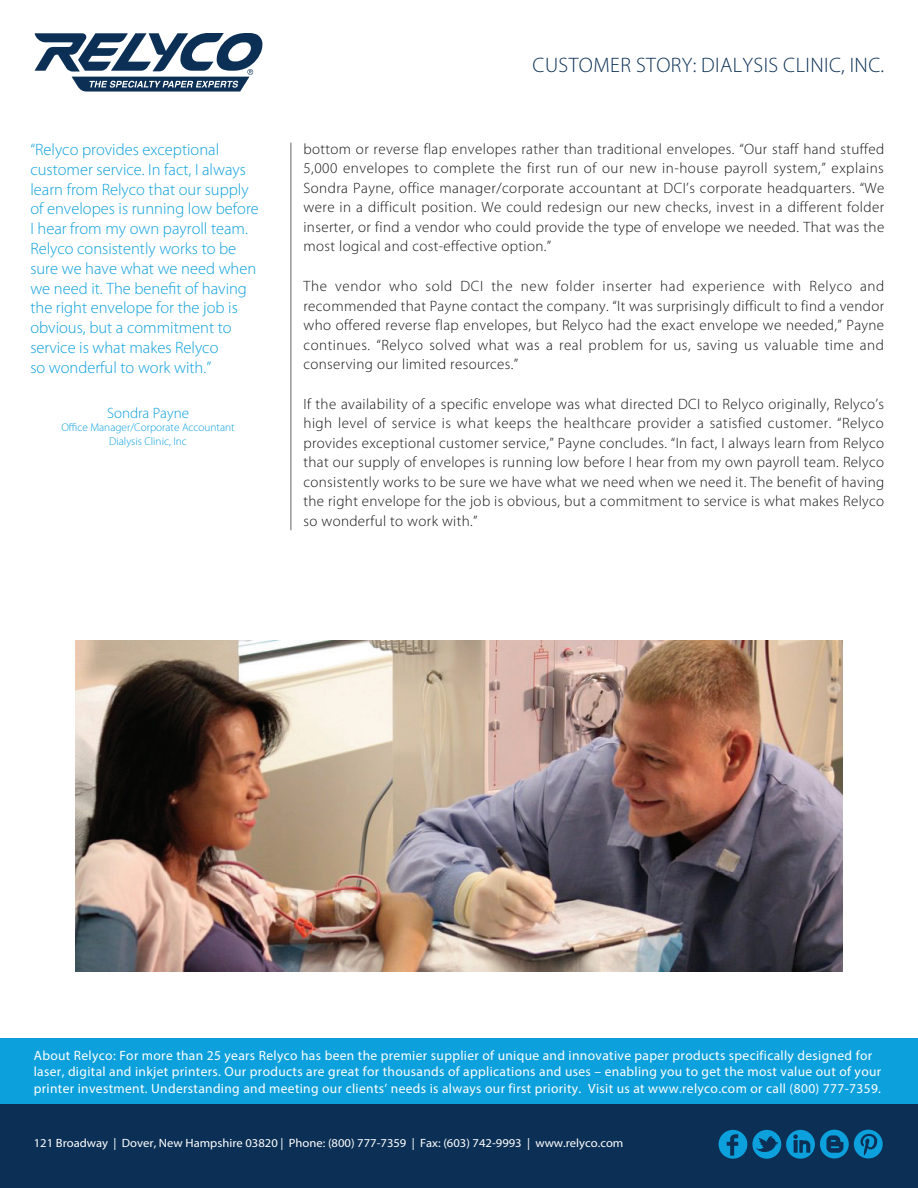
<style>
.page{position:relative;width:918px;height:1188px;background:#fff}
.page>*{position:absolute;margin:0;border:0;box-sizing:border-box;transform-origin:0 0}
.t1{font:300 21px "Myriad Pro";letter-spacing:.02em;color:#0c3055}
.t2{font:300 16.5px/19.8px "Myriad Pro";color:#0ca0dc}
.t3{font:300 15px/19.5px "Myriad Pro";letter-spacing:.025em;color:#171518;text-align:justify}
.t4{font:300 15px "Myriad Pro";color:#0ca0dc}
.t5{font:13.5px/16.5px "Myriad Pro";letter-spacing:.025em;color:#fff}
.t6{font:12px "Myriad Pro";color:#fff;scale:1.05 1}
.t7{font:300 11.25px/13.5px "Myriad Pro";color:#0ca0dc;text-align:center}
</style>
<div class="page">
<div style="left:0;top:1039px;width:918px;height:73px;background:#0ca0dc"></div>
<div style="left:0;top:1104px;width:918px;height:84px;background:#0c3055"></div>
<svg style="left:34px;top:33px;width:229px;height:59px"></svg>
<hr style="left:291px;top:143px;width:1px;height:387px;background:#646566">
<svg style="left:719px;top:1130px;width:164px;height:29px"></svg>
<img style="left:75px;top:640px;width:768px;height:331px">
<p class="t2" style="left:30px;top:140px;width:230px">“Relyco provides exceptional customer service. In fact, I always learn from Relyco that our supply of envelopes is running low before<br>I hear from my own payroll team.<br>Relyco consistently works to be sure we have what we need when we need it. The benefit of having the right envelope for the job is obvious, but a commitment to service is what makes Relyco<br>so wonderful to work with.”</p>
<p class="t4" style="left:107px;top:404px;width:83px">Sondra Payne</p>
<p class="t7" style="left:61px;top:421px;width:175px">Office Manager/Corporate Accountant<br>Dialysis Clinic, Inc</p>
<h1 class="t1" style="left:533px;top:53px;width:353px">CUSTOMER STORY: DIALYSIS CLINIC, INC.</h1>
<p class="t3" style="left:303px;top:139px;width:583px">bottom or reverse flap envelopes rather than traditional envelopes. “Our staff hand stuffed 5,000 envelopes to complete the first run of our new in-house payroll system,” explains Sondra Payne, office manager/corporate accountant at DCI’s corporate headquarters. “We were in a difficult position. We could redesign our new checks, invest in a different folder inserter, or find a vendor who could provide the type of envelope we needed. That was the most logical and cost-effective option.”</p>
<p class="t3" style="left:303px;top:277px;width:583px">The vendor who sold DCI the new folder inserter had experience with Relyco and recommended that Payne contact the company. “It was surprisingly difficult to find a vendor who offered reverse flap envelopes, but Relyco had the exact envelope we needed,” Payne continues. “Relyco solved what was a real problem for us, saving us valuable time and conserving our limited resources.”</p>
<p class="t3" style="left:303px;top:394px;width:582px">If the availability of a specific envelope was what directed DCI to Relyco originally, Relyco’s high level of service is what keeps the healthcare provider a satisfied customer. “Relyco provides exceptional customer service,” Payne concludes. “In fact, I always learn from Relyco that our supply of envelopes is running low before I hear from my own payroll team. Relyco consistently works to be sure we have what we need when we need it. The benefit of having the right envelope for the job is obvious, but a commitment to service is what makes Relyco so wonderful to work with.”</p>
<p class="t5" style="left:34px;top:1047px;width:849px">About Relyco: For more than 25 years Relyco has been the premier supplier of unique and innovative paper products specifically designed for laser, digital and inkjet printers. Our products are great for thousands of applications and uses – enabling you to get the most value out of your printer investment. Understanding and meeting our clients’ needs is always our first priority. Visit us at www.relyco.com or call (800) 777-7359.</p>
<p class="t6" style="left:34px;top:1136px;width:563px">121 Broadway | Dover, New Hampshire 03820 | Phone: (800) 777-7359 | Fax: (603) 742-9993 | www.relyco.com</p>
</div>
